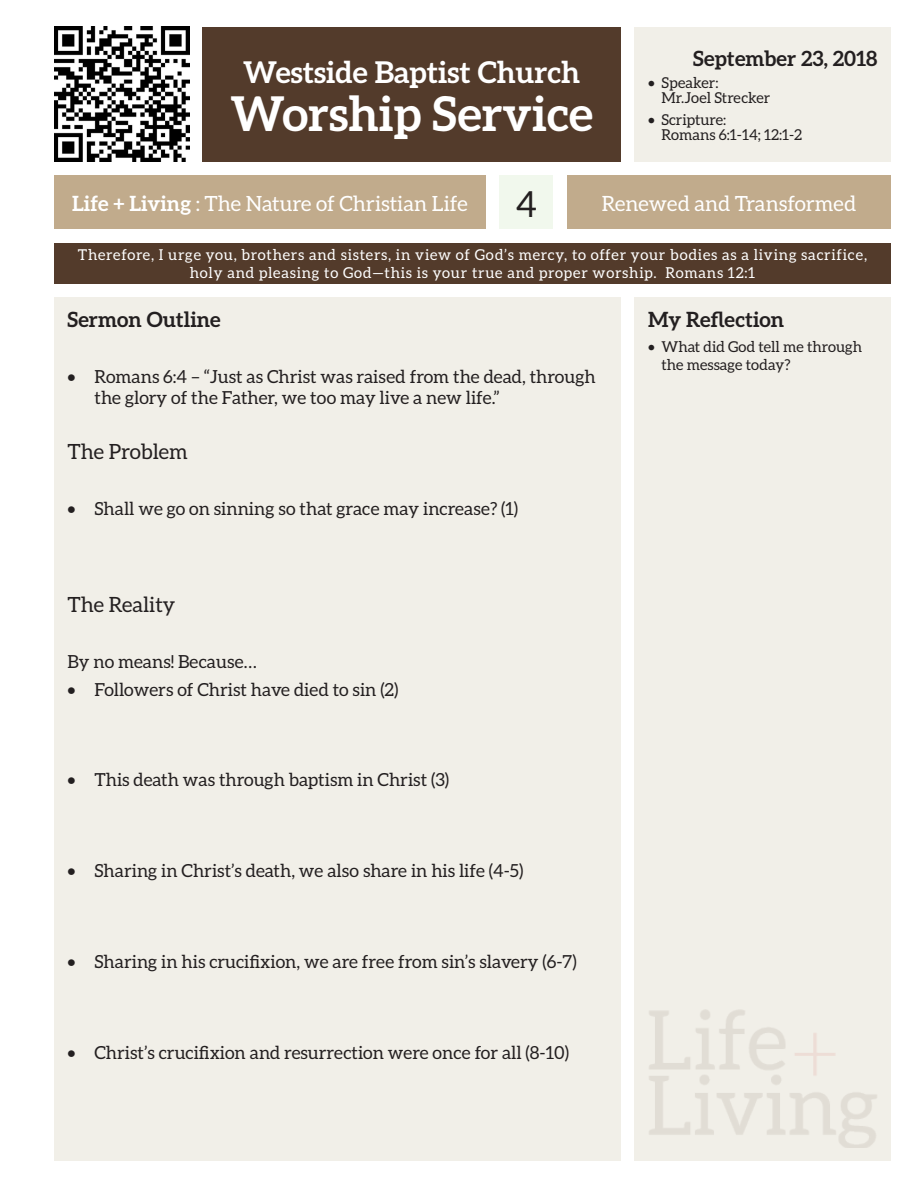
<style>
.page{position:relative;width:918px;height:1188px;background:#fff}
.page>*{position:absolute;margin:0;border:0;box-sizing:border-box;transform-origin:0 0}
.t1{font:700 48px "Aleo";color:#fff}
.t2{font:36px "Aleo";color:#231f20}
.t3{font:700 30px "Aleo";color:#fff}
.t4{font:21px "Aleo";color:#fff}
.Heading_1{font:700 21px "Aleo";color:#231f20}
.Sermon_Content{font:21px "Aleo";color:#231f20}
.Sermon_Content-2{font:18px/21px "Aleo";color:#231f20}
.t5{font:15px/18px "Aleo";letter-spacing:.05em;color:#fff;text-align:center}
.t6{font:15px/15px "Aleo";color:#231f20}
.s1{font-weight:700}
</style>
<div class="page">
<div style="left:202px;top:27px;width:419px;height:135px;background:#533b2b"></div>
<img style="left:54px;top:27px;width:135px;height:135px">
<div style="left:54px;top:176px;width:432px;height:54px;background:#c1ab8c"></div>
<div style="left:567px;top:176px;width:324px;height:54px;background:#c1ab8c"></div>
<div style="left:54px;top:243px;width:837px;height:41px;background:#533b2b"></div>
<div style="left:54px;top:297px;width:567px;height:864px;background:#f1efe8"></div>
<div style="left:634px;top:297px;width:257px;height:864px;background:#f1efe8"></div>
<div style="left:634px;top:27px;width:257px;height:135px;background:#f1efe8"></div>
<div style="left:500px;top:176px;width:54px;height:54px;background:#f1f8ed"></div>
<p class="t3" style="left:243px;top:54px;width:339px">Westside Baptist Church</p>
<p class="t1" style="left:230px;top:86px;width:364px">Worship Service</p>
<p class="Heading_1" style="left:693px;top:47px;width:186px">September 23, 2018</p>
<p class="t6" style="left:662px;top:75px;width:110px;text-indent:-14px">• Speaker:<br>Mr.Joel Strecker</p>
<p class="t6" style="left:662px;top:112px;width:142px;text-indent:-14px">• Scripture:<br>Romans 6:1-14; 12:1-2</p>
<p class="t2" style="left:516px;top:184px;width:23px">4</p>
<p class="t4" style="left:72px;top:192px;width:397px"><span class="s1">Life + Living</span> : The Nature of Christian Life</p>
<p class="t4" style="left:602px;top:192px;width:256px">Renewed and Transformed</p>
<p class="t5" style="left:78px;top:246px;width:791px">Therefore, I urge you, brothers and sisters, in view of God’s mercy, to offer your bodies as a living sacrifice, holy and pleasing to God—this is your true and proper worship. Romans 12:1</p>
<p class="Heading_1" style="left:68px;top:308px;width:155px">Sermon Outline</p>
<p class="Heading_1" style="left:648px;top:308px;width:138px">My Reflection</p>
<p class="t6" style="left:662px;top:338px;width:202px;line-height:18px;text-indent:-14px">• What did God tell me through the message today?</p>
<p class="Sermon_Content-2" style="left:94px;top:366px;width:503px;text-indent:-27px">• Romans 6:4 – “Just as Christ was raised from the dead, through the glory of the Father, we too may live a new life.”</p>
<p class="Sermon_Content" style="left:68px;top:440px;width:122px">The Problem</p>
<p class="Sermon_Content-2" style="left:68px;top:498px;width:452px">• Shall we go on sinning so that grace may increase? (1)</p>
<p class="Sermon_Content" style="left:68px;top:593px;width:110px">The Reality</p>
<p class="Sermon_Content-2" style="left:68px;top:651px;width:191px">By no means! Because…</p>
<p class="Sermon_Content-2" style="left:68px;top:679px;width:333px">• Followers of Christ have died to sin (2)</p>
<p class="Sermon_Content-2" style="left:68px;top:769px;width:383px">• This death was through baptism in Christ (3)</p>
<p class="Sermon_Content-2" style="left:68px;top:860px;width:457px">• Sharing in Christ’s death, we also share in his life (4-5)</p>
<p class="Sermon_Content-2" style="left:68px;top:951px;width:511px">• Sharing in his crucifixion, we are free from sin’s slavery (6-7)</p>
<p class="Sermon_Content-2" style="left:68px;top:1042px;width:503px">• Christ’s crucifixion and resurrection were once for all (8-10)</p>
</div>
